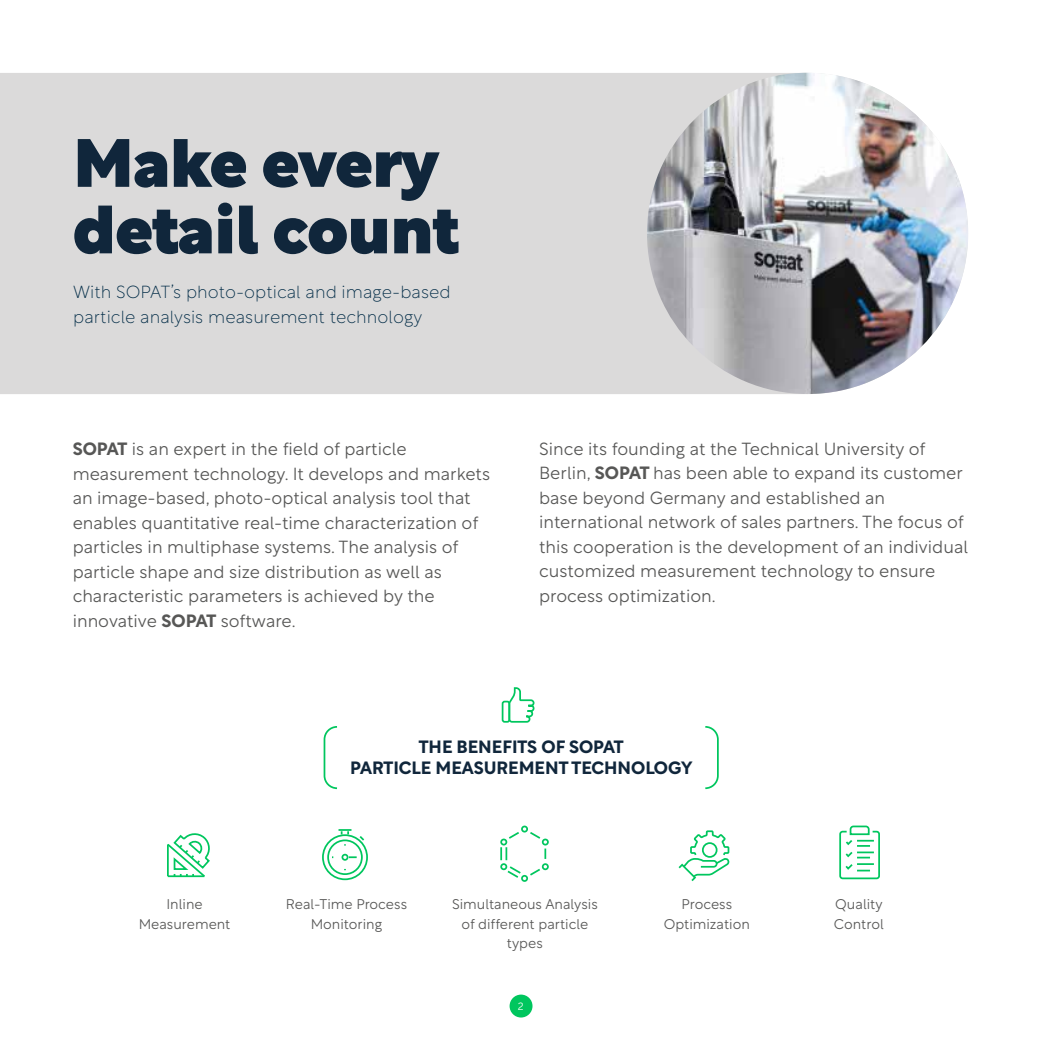
<style>
.page{position:relative;width:1042px;height:1042px;background:#fff}
.page>*{position:absolute;margin:0;border:0;box-sizing:border-box;transform-origin:0 0}
.t1{font:900 66.5px/66.5px "Rotunda";color:#10263b}
.t2{font:300 17.5px/24.5px "Rotunda";color:#575756}
.t3{font:100 17.5px/24.5px "Rotunda";color:#022c47}
.t4{font:700 17.5px/21px "Rotunda";color:#10263b;text-align:center}
.t5{font:300 14px/19.2px "Rotunda";color:#575756;text-align:center}
.t6{font:300 10.5px "Rotunda";color:#fff}
.s1{font-weight:700}
</style>
<div class="page">
<div style="left:0;top:73px;width:968px;height:321px;background:#dbdada"></div>
<svg style="left:509px;top:832px;width:10px;height:7px"></svg>
<svg style="left:530px;top:832px;width:11px;height:7px"></svg>
<svg style="left:500px;top:847px;width:46px;height:31px"></svg>
<div style="left:521px;top:825px;width:7px;height:7px;border:2px solid #00c65e;border-radius:50%"></div>
<div style="left:542px;top:838px;width:7px;height:7px;border:2px solid #00c65e;border-radius:50%"></div>
<div style="left:542px;top:863px;width:7px;height:7px;border:2px solid #00c65e;border-radius:50%"></div>
<div style="left:521px;top:875px;width:7px;height:7px;border:2px solid #00c65e;border-radius:50%"></div>
<div style="left:500px;top:863px;width:7px;height:7px;border:2px solid #00c65e;border-radius:50%"></div>
<div style="left:500px;top:838px;width:7px;height:7px;border:2px solid #00c65e;border-radius:50%"></div>
<svg style="left:678px;top:830px;width:52px;height:52px"></svg>
<div style="left:839px;top:831px;width:41px;height:48px;border:2px solid #00c65e;border-radius:3px"></div>
<svg style="left:843px;top:825px;width:31px;height:46px"></svg>
<div style="left:322px;top:834px;width:46px;height:46px;border:2px solid #00c65e;border-radius:50%"></div>
<div style="left:327px;top:839px;width:36px;height:36px;border:2px solid #00c65e;border-radius:50%"></div>
<div style="left:341px;top:854px;width:7px;height:7px;border:2px solid #00c65e;border-radius:50%"></div>
<svg style="left:358px;top:836px;width:7px;height:6px"></svg>
<svg style="left:349px;top:856px;width:8px;height:2px"></svg>
<svg style="left:338px;top:829px;width:13px;height:5px"></svg>
<svg style="left:167px;top:833px;width:43px;height:45px"></svg>
<img style="left:647px;top:73px;width:321px;height:321px;border-radius:161px">
<svg style="left:507px;top:687px;width:27px;height:36px"></svg>
<div style="left:502px;top:701px;width:8px;height:22px;border:2px solid #00c65e;border-radius:2px"></div>
<svg style="left:705px;top:726px;width:14px;height:64px"></svg>
<svg style="left:323px;top:726px;width:14px;height:64px"></svg>
<div style="left:509px;top:994px;width:23px;height:23px;background:#00c65e;border-radius:50%"></div>
<h1 class="t1" style="left:73px;top:123px;width:387px">Make every detail count</h1>
<p class="t3" style="left:73px;top:278px;width:379px">With SOPAT’s photo-optical and image-based particle analysis measurement technology</p>
<p class="t2" style="left:73px;top:435px;width:419px"><span class="s1">SOPAT</span> is an expert in the field of particle measurement technology. It develops and markets an image-based, photo-optical analysis tool that enables quantitative real-time characterization of particles in multiphase systems. The analysis of particle shape and size distribution as well as characteristic parameters is achieved by the innovative <span class="s1">SOPAT</span> software.</p>
<p class="t2" style="left:539px;top:435px;width:430px">Since its founding at the Technical University of Berlin, <span class="s1">SOPAT</span> has been able to expand its customer base beyond Germany and established an international network of sales partners. The focus of this cooperation is the development of an individual customized measurement technology to ensure process optimization.</p>
<p class="t5" style="left:139px;top:893px;width:93px">Inline<br>Measurement</p>
<p class="t4" style="left:350px;top:735px;width:344px">THE BENEFITS OF SOPAT<br>PARTICLE MEASUREMENT TECHNOLOGY</p>
<p class="t5" style="left:286px;top:893px;width:123px">Real-Time Process<br>Monitoring</p>
<p class="t5" style="left:452px;top:893px;width:147px">Simultaneous Analysis of different particle types</p>
<p class="t5" style="left:664px;top:893px;width:88px">Process<br>Optimization</p>
<p class="t5" style="left:834px;top:893px;width:51px;text-align:left">Quality<br>Control</p>
<p class="t6" style="left:518px;top:998px;width:7px">2</p>
</div>
